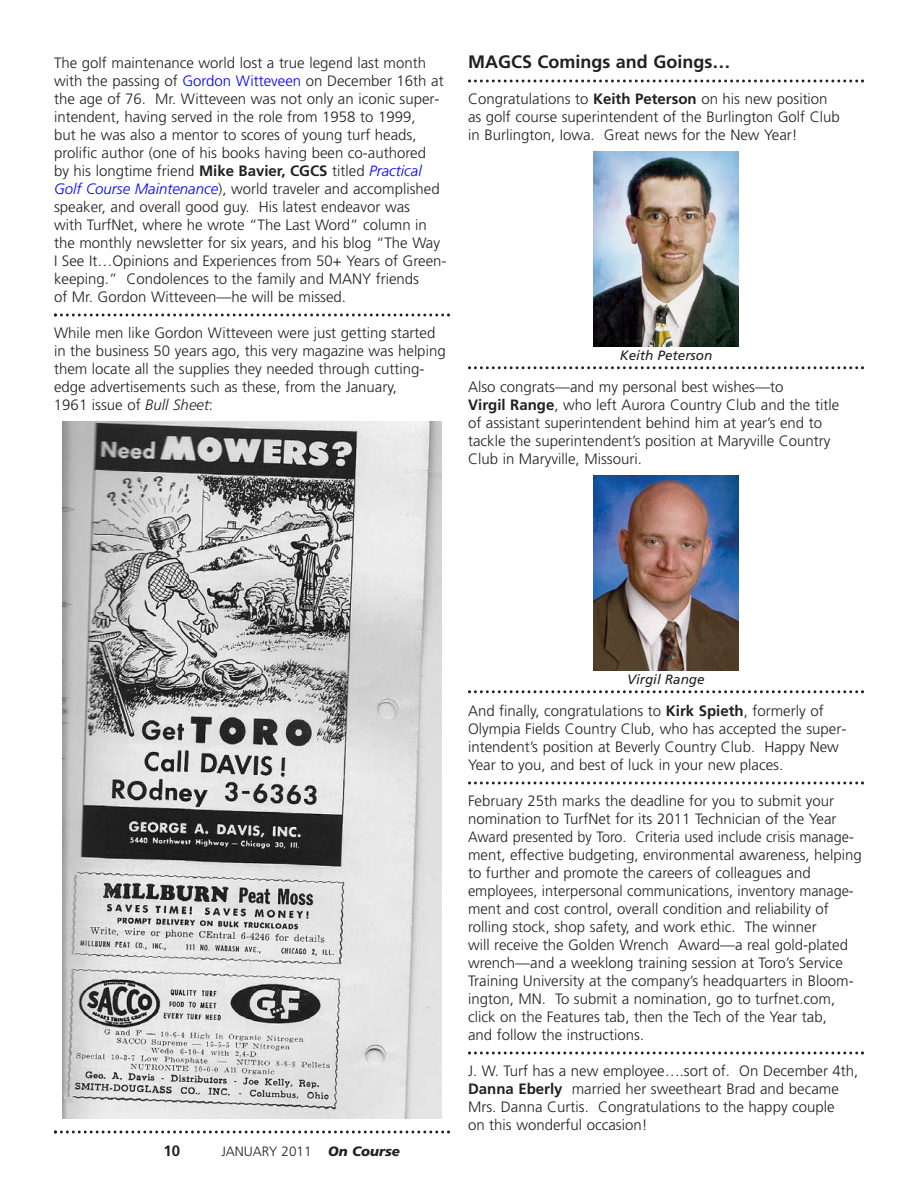
<style>
.page{position:relative;width:918px;height:1188px;background:#fff}
.page>*{position:absolute;margin:0;border:0;box-sizing:border-box;transform-origin:0 0}
.t1{font:700 18px "Frutiger";color:#231f20}
.t2{font:300 15px/18px "Frutiger";color:#231f20}
.t3{font:700 15px "Frutiger";color:#231f20}
.t4{font:italic 13.5px "Frutiger";color:#231f20}
.t5{font:300 13.5px "Frutiger";color:#231f20}
.s1{color:#00f}
.s2{font-weight:700}
.s3{font-style:italic;color:#00f}
.s4{font-style:italic}
.s5{font-weight:900;font-style:italic}
</style>
<div class="page">
<svg style="left:54px;top:314px;width:396px;height:2px"></svg>
<svg style="left:54px;top:1131px;width:396px;height:3px"></svg>
<svg style="left:468px;top:80px;width:396px;height:2px"></svg>
<svg style="left:468px;top:366px;width:396px;height:3px"></svg>
<svg style="left:468px;top:690px;width:396px;height:3px"></svg>
<svg style="left:468px;top:782px;width:396px;height:2px"></svg>
<svg style="left:468px;top:1052px;width:396px;height:2px"></svg>
<img style="left:593px;top:476px;width:146px;height:194px">
<img style="left:593px;top:152px;width:146px;height:194px">
<img style="left:62px;top:422px;width:379px;height:697px">
<p class="t2" style="left:54px;top:54px;width:394px">The golf maintenance world lost a true legend last month with the passing of <span class="s1">Gordon Witteveen</span> on December 16th at the age of 76. Mr. Witteveen was not only an iconic super&shy;intendent, having served in the role from 1958 to 1999,<br>but he was also a mentor to scores of young turf heads, prolific author (one of his books having been co-authored<br>by his longtime friend <span class="s2">Mike Bavier, CGCS</span> titled <span class="s3">Practical Golf Course Maintenance</span>), world traveler and accomplished speaker, and overall good guy. His latest endeavor was<br>with TurfNet, where he wrote “The Last Word” column in the monthly newsletter for six years, and his blog “The Way I See It…Opinions and Experiences from 50+ Years of Green&shy;keeping.” Condolences to the family and MANY friends<br>of Mr. Gordon Witteveen—he will be missed.</p>
<p class="t2" style="left:54px;top:324px;width:393px">While men like Gordon Witteveen were just getting started in the business 50 years ago, this very magazine was helping them locate all the supplies they needed through cutting&shy;edge advertisements such as these, from the January,<br>1961 issue of <span class="s4">Bull Sheet</span>:</p>
<p class="t1" style="left:468px;top:54px;width:264px">MAGCS Comings and Goings…</p>
<p class="t2" style="left:468px;top:90px;width:373px">Congratulations to <span class="s2">Keith Peterson</span> on his new position as golf course superintendent of the Burlington Golf Club in Burlington, Iowa. Great news for the New Year!</p>
<p class="t4" style="left:620px;top:350px;width:94px">Keith Peterson</p>
<p class="t2" style="left:468px;top:378px;width:373px">Also congrats—and my personal best wishes—to<br><span class="s2">Virgil Range</span>, who left Aurora Country Club and the title of assistant superintendent behind him at year’s end to tackle the superintendent’s position at Maryville Country Club in Maryville, Missouri.</p>
<p class="t3" style="left:164px;top:1144px;width:18px">10</p>
<p class="t5" style="left:221px;top:1146px;width:180px">JANUARY 2011 <span class="s5">On Course</span></p>
<p class="t4" style="left:627px;top:674px;width:79px">Virgil Range</p>
<p class="t2" style="left:468px;top:702px;width:380px">And finally, congratulations to <span class="s2">Kirk Spieth</span>, formerly of Olympia Fields Country Club, who has accepted the super&shy;intendent’s position at Beverly Country Club. Happy New Year to you, and best of luck in your new places.</p>
<p class="t2" style="left:468px;top:792px;width:395px">February 25th marks the deadline for you to submit your nomination to TurfNet for its 2011 Technician of the Year Award presented by Toro. Criteria used include crisis manage&shy;ment, effective budgeting, environmental awareness, helping to further and promote the careers of colleagues and employees, interpersonal communications, inventory manage&shy;ment and cost control, overall condition and reliability of rolling stock, shop safety, and work ethic. The winner<br>will receive the Golden Wrench Award—a real gold-plated wrench—and a weeklong training session at Toro’s Service Training University at the company’s headquarters in Bloom&shy;ington, MN. To submit a nomination, go to turfnet.com, click on the Features tab, then the Tech of the Year tab,<br>and follow the instructions.</p>
<p class="t2" style="left:468px;top:1062px;width:392px">J. W. Turf has a new employee….sort of. On December 4th, <span class="s2">Danna Eberly</span> married her sweetheart Brad and became Mrs. Danna Curtis. Congratulations to the happy couple<br>on this wonderful occasion!</p>
</div>
